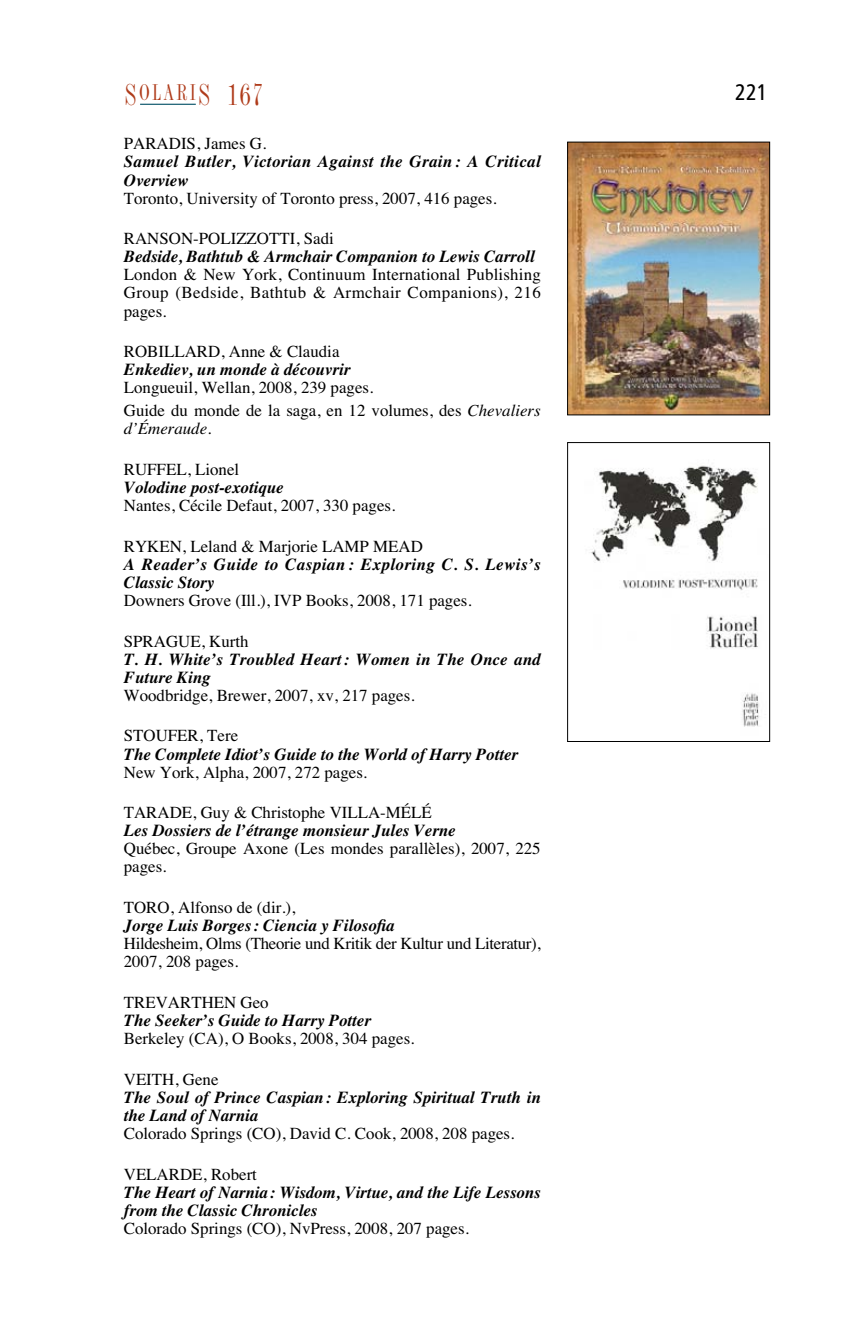
<style>
.page{position:relative;width:851px;height:1337px;background:#fff}
.page>*{position:absolute;margin:0;border:0;box-sizing:border-box;transform-origin:0 0}
.t1{font:31.5px "Fashion Compressed Plain";color:#af3b1a}
.t2{font:condensed 22.5px "Frutiger";color:#000}
.t3{font:16.88px/18px "Times";color:#000}
.t4{font:italic 700 16.88px/18px "Times";color:#000}
.t5{font:16.88px/18px "Times";letter-spacing:-.02em;color:#000}
.t6{font:italic 700 16.88px/18px "Times";letter-spacing:.03em;color:#000}
.t7{font:italic 700 16.88px/18px "Times";letter-spacing:.025em;color:#000}
.t8{font:italic 16.88px "Times";color:#000}
.s1{font-style:italic}
.s2{font-style:normal}
</style>
<div class="page">
<hr style="left:140px;top:104px;width:56px;height:1px;background:#004e64">
<img style="left:569px;top:144px;width:199px;height:269px">
<div style="left:567px;top:142px;width:203px;height:273px;border:1px solid #000"></div>
<img style="left:591px;top:460px;width:169px;height:267px">
<div style="left:567px;top:442px;width:203px;height:300px;border:1px solid #000"></div>
<h1 class="t1" style="left:125px;top:82px;width:139px">S<sup>OLARI</sup>S 167</h1>
<h2 class="t2" style="left:735px;top:83px;width:34px">221</h2>
<p class="t3" style="left:124px;top:136px;width:144px">PARADIS, James G.</p>
<p class="t7" style="left:124px;top:154px;width:418px">Samuel Butler, Victorian Against the Grain : A Critical<br>Overview</p>
<p class="t3" style="left:124px;top:190px;width:374px">Toronto, University of Toronto press, 2007, 416 pages.</p>
<p class="t3" style="left:124px;top:231px;width:211px">RANSON-POLIZZOTTI, Sadi</p>
<p class="t4" style="left:124px;top:249px;width:412px">Bedside, Bathtub &amp; Armchair Companion to Lewis Carroll</p>
<p class="t3" style="left:124px;top:267px;width:418px;text-align:justify">London &amp; New York, Continuum International Publishing Group (Bedside, Bathtub &amp; Armchair Companions), 216 pages.</p>
<p class="t3" style="left:124px;top:344px;width:217px">ROBILLARD, Anne &amp; Claudia</p>
<p class="t4" style="left:124px;top:362px;width:228px">Enkediev, un monde à découvrir</p>
<p class="t3" style="left:124px;top:378px;width:418px;line-height:22.9px">Longueuil, Wellan, 2008, 239 pages.<br>Guide du monde de la saga, en 12 volumes, des <span class="s1">Chevaliers</span></p>
<p class="t8" style="left:124px;top:422px;width:89px">d’Émeraude<span class="s2">.</span></p>
<p class="t3" style="left:124px;top:462px;width:117px">RUFFEL, Lionel</p>
<p class="t4" style="left:124px;top:480px;width:161px">Volodine post-exotique</p>
<p class="t3" style="left:124px;top:498px;width:273px">Nantes, Cécile Defaut, 2007, 330 pages.</p>
<p class="t3" style="left:124px;top:539px;width:300px">RYKEN, Leland &amp; Marjorie LAMP MEAD</p>
<p class="t6" style="left:124px;top:556px;width:418px">A Reader’s Guide to Caspian : Exploring C. S. Lewis’s<br>Classic Story</p>
<p class="t3" style="left:124px;top:593px;width:349px">Downers Grove (Ill.), IVP Books, 2008, 171 pages.</p>
<p class="t3" style="left:124px;top:633px;width:126px">SPRAGUE, Kurth</p>
<p class="t4" style="left:124px;top:651px;width:418px">T. H. White’s Troubled Heart : Women in The Once and<br>Future King</p>
<p class="t3" style="left:124px;top:688px;width:292px">Woodbridge, Brewer, 2007, xv, 217 pages.</p>
<p class="t3" style="left:124px;top:728px;width:116px">STOUFER, Tere</p>
<p class="t4" style="left:124px;top:746px;width:396px">The Complete Idiot’s Guide to the World of Harry Potter</p>
<p class="t3" style="left:124px;top:764px;width:245px">New York, Alpha, 2007, 272 pages.</p>
<p class="t3" style="left:124px;top:805px;width:309px">TARADE, Guy &amp; Christophe VILLA-MÉLÉ</p>
<p class="t4" style="left:124px;top:823px;width:333px">Les Dossiers de l’étrange monsieur Jules Verne</p>
<p class="t3" style="left:124px;top:841px;width:418px">Québec, Groupe Axone (Les mondes parallèles), 2007, 225 pages.</p>
<p class="t3" style="left:124px;top:900px;width:173px">TORO, Alfonso de (dir.),</p>
<p class="t4" style="left:124px;top:918px;width:272px">Jorge Luis Borges : Ciencia y Filosofia</p>
<p class="t5" style="left:124px;top:936px;width:418px">Hildesheim, Olms (Theorie und Kritik der Kultur und Literatur),<br>2007, 208 pages.</p>
<p class="t3" style="left:124px;top:995px;width:146px">TREVARTHEN Geo</p>
<p class="t4" style="left:124px;top:1013px;width:248px">The Seeker’s Guide to Harry Potter</p>
<p class="t3" style="left:124px;top:1031px;width:292px">Berkeley (CA), O Books, 2008, 304 pages.</p>
<p class="t3" style="left:124px;top:1071px;width:96px">VEITH, Gene</p>
<p class="t4" style="left:124px;top:1089px;width:418px">The Soul of Prince Caspian : Exploring Spiritual Truth in the Land of Narnia</p>
<p class="t3" style="left:124px;top:1126px;width:392px">Colorado Springs (CO), David C. Cook, 2008, 208 pages.</p>
<p class="t3" style="left:124px;top:1166px;width:135px">VELARDE, Robert</p>
<p class="t4" style="left:124px;top:1184px;width:418px">The Heart of Narnia: Wisdom, Virtue, and the Life Lessons from the Classic Chronicles</p>
<p class="t3" style="left:124px;top:1220px;width:346px">Colorado Springs (CO), NvPress, 2008, 207 pages.</p>
</div>
